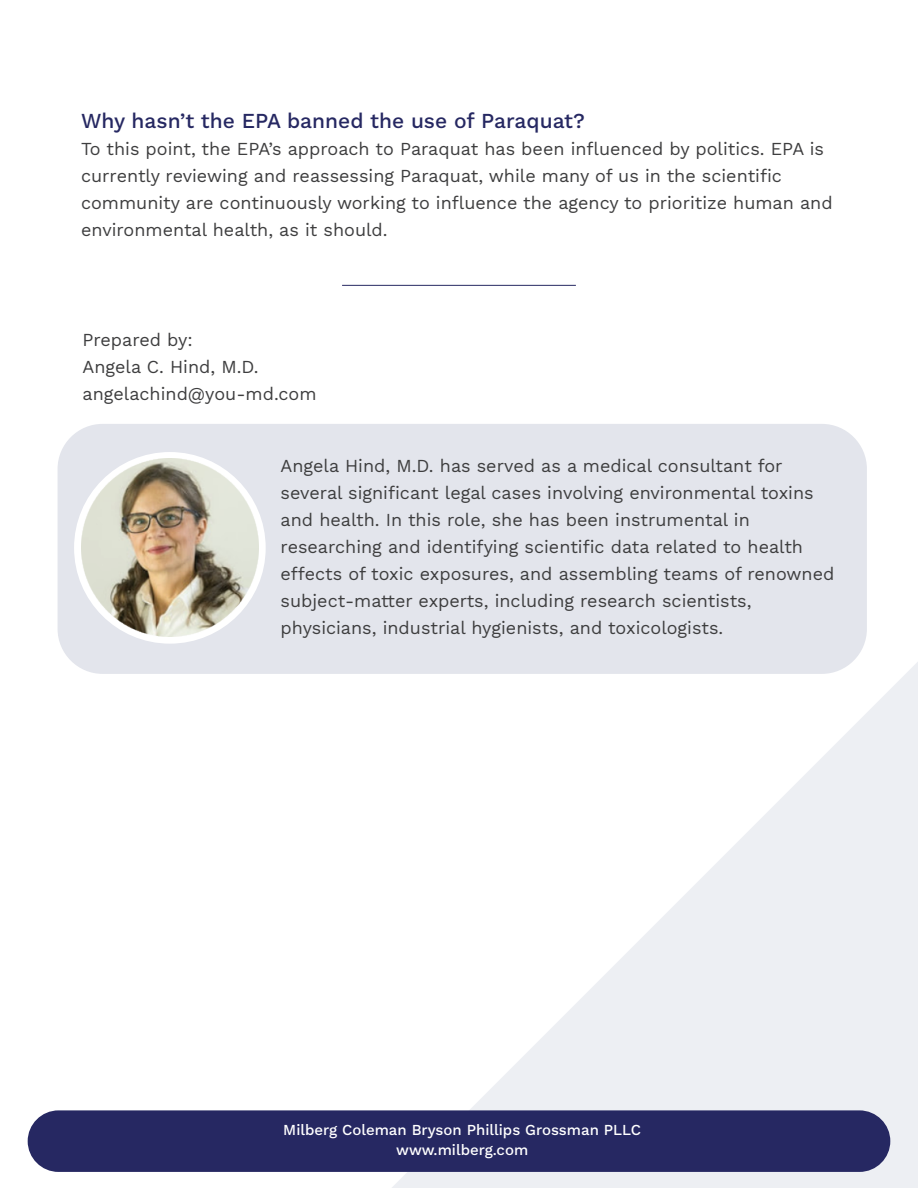
<style>
.page{position:relative;width:918px;height:1188px;background:#fff}
.page>*{position:absolute;margin:0;border:0;box-sizing:border-box;transform-origin:0 0}
.t1{font:21px "Work Sans";color:#262862}
.t2{font:18px/27px "Work Sans";color:#3e3e3f}
.t3{font:15px/20.2px "Work Sans";color:#fff;text-align:center}
</style>
<div class="page">
<svg style="left:392px;top:662px;width:526px;height:526px"></svg>
<div style="left:58px;top:424px;width:809px;height:250px;background:#e3e5ec;border-radius:45px"></div>
<div style="left:74px;top:452px;width:192px;height:192px;background:#fff;border-radius:50%"></div>
<img style="left:81px;top:459px;width:178px;height:177px">
<div style="left:28px;top:1110px;width:862px;height:62px;background:#262862;border-radius:31px"></div>
<hr style="left:342px;top:285px;width:234px;height:1px;background:#262862">
<p class="t1" style="left:81px;top:105px;width:505px">Why hasn’t the EPA banned the use of Paraquat?</p>
<p class="t2" style="left:81px;top:135px;width:753px">To this point, the EPA’s approach to Paraquat has been influenced by politics. EPA is currently reviewing and reassessing Paraquat, while many of us in the scientific community are continuously working to influence the agency to prioritize human and environmental health, as it should.</p>
<p class="t2" style="left:83px;top:325px;width:235px">Prepared by:<br>Angela C. Hind, M.D. angelachind@you-md.com</p>
<p class="t2" style="left:281px;top:452px;width:555px">Angela Hind, M.D. has served as a medical consultant for several significant legal cases involving environmental toxins and health. In this role, she has been instrumental in researching and identifying scientific data related to health effects of toxic exposures, and assembling teams of renowned subject-matter experts, including research scientists, physicians, industrial hygienists, and toxicologists.</p>
<p class="t3" style="left:283px;top:1119px;width:359px">Milberg Coleman Bryson Phillips Grossman PLLC www.milberg.com</p>
</div>
